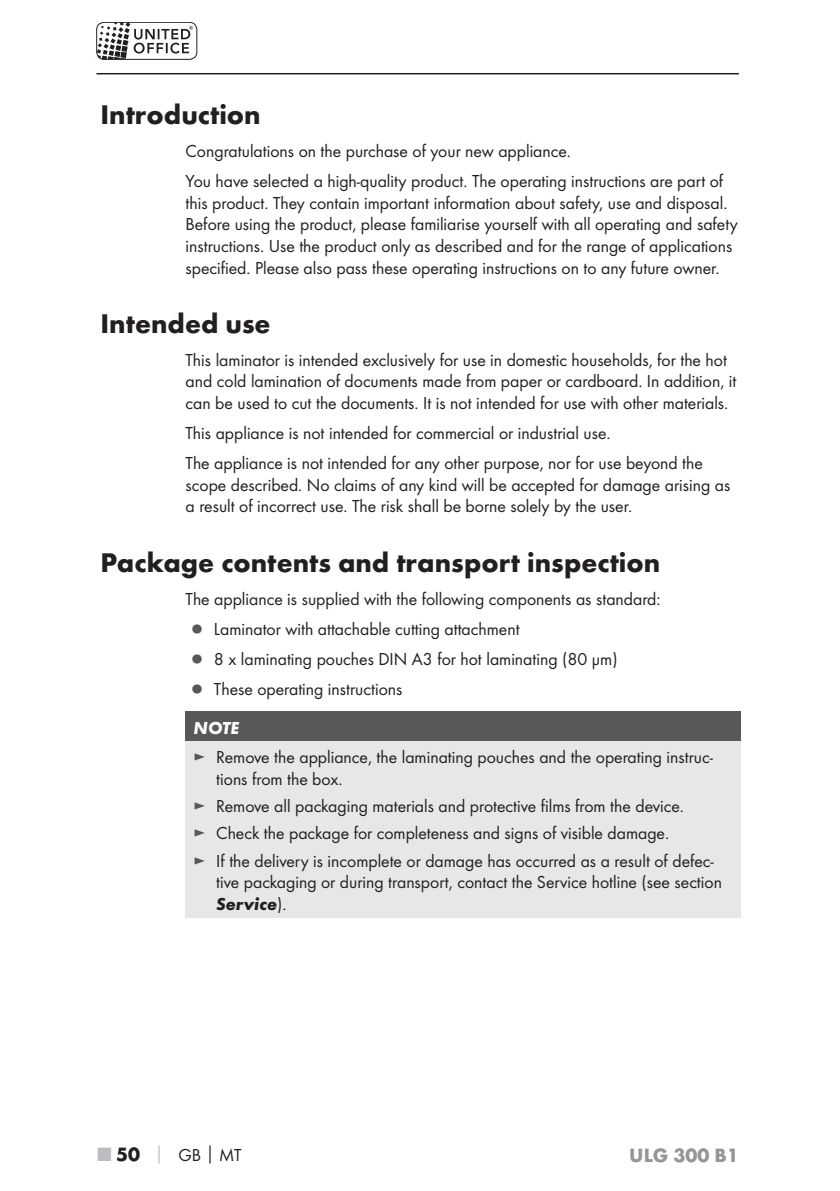
<style>
.page{position:relative;width:840px;height:1191px;background:#fff}
.page>*{position:absolute;margin:0;border:0;box-sizing:border-box;transform-origin:0 0}
.t1{font:700 28px "Futura";color:#231f20}
.t2{font:700 20px "Futura";color:#939598}
.t3{font:18px/21.6px "Futura Boo";color:#231f20}
.t4{font:italic 700 18px "Futura";color:#231f20}
.t5{font:italic 700 18px "Futura";color:#fff}
.s1{color:#57585a}
.s2{font-family:"Futura Boo";font-weight:400;font-style:normal}
.s3{font-family:"Futura";font-weight:700;font-size:20px;color:#bcbdc0}
.s4{font-family:"Futura";font-weight:700;font-size:20px}
.s5{font-family:"Futura";font-weight:700;color:#bcbdc0}
.s6{font-family:"Futura";font-weight:700}
</style>
<div class="page">
<svg style="left:97px;top:22px;width:96px;height:36px"></svg>
<div style="left:96px;top:22px;width:101px;height:38px;border:1px solid #231f20;border-radius:7px"></div>
<hr style="left:96px;top:73px;width:642px;height:1px;background:#231f20">
<div style="left:185px;top:711px;width:555px;height:30px;background:#57585a"></div>
<div style="left:185px;top:741px;width:555px;height:176px;background:#e6e7e9"></div>
<h1 class="t1" style="left:100px;top:104px;width:162px">Introduction</h1>
<p class="t3" style="left:185px;top:137px;width:539px;line-height:30px">Congratulations on the purchase of your new appliance.<br>You have selected a high-quality product. The operating instructions are part of</p>
<p class="t3" style="left:185px;top:193px;width:553px">this product. They contain important information about safety, use and disposal.<br>Before using the product, please familiarise yourself with all operating and safety instructions. Use the product only as described and for the range of applications specified. Please also pass these operating instructions on to any future owner.</p>
<h1 class="t1" style="left:100px;top:312px;width:172px">Intended use</h1>
<p class="t3" style="left:185px;top:350px;width:552px">This laminator is intended exclusively for use in domestic households, for the hot and cold lamination of documents made from paper or cardboard. In addition, it can be used to cut the documents. It is not intended for use with other materials.</p>
<p class="t3" style="left:185px;top:419px;width:518px;line-height:30px">This appliance is not intended for commercial or industrial use.<br>The appliance is not intended for any other purpose, nor for use beyond the</p>
<p class="t3" style="left:185px;top:475px;width:546px">scope described. No claims of any kind will be accepted for damage arising as a result of incorrect use. The risk shall be borne solely by the user.</p>
<h1 class="t1" style="left:100px;top:551px;width:561px">Package contents and transport inspection</h1>
<p class="t3" style="left:191px;top:584px;width:470px;line-height:30px;text-indent:-6px">The appliance is supplied with the following components as standard: <span class="s1">▯</span> Laminator with attachable cutting attachment<br><span class="s1">▯</span> 8 x laminating pouches DIN A3 for hot laminating (80 μm)<br><span class="s1">▯</span> These operating instructions</p>
<p class="t5" style="left:193px;top:720px;width:47px">NOTE</p>
<p class="t3" style="left:216px;top:747px;width:498px;text-indent:-23px"><span class="s1">►</span> Remove the appliance, the laminating pouches and the operating instruc&shy;tions from the box.</p>
<p class="t3" style="left:193px;top:793px;width:521px;line-height:27.2px"><span class="s1">►</span> Remove all packaging materials and protective films from the device.<br><span class="s1">►</span> Check the package for completeness and signs of visible damage.<br><span class="s1">►</span> If the delivery is incomplete or damage has occurred as a result of defec-</p>
<p class="t3" style="left:216px;top:872px;width:507px">tive packaging or during transport, contact the Service hotline (see section</p>
<p class="t4" style="left:216px;top:896px;width:72px">Service<span class="s2">).</span></p>
<p class="t3" style="left:98px;top:1145px;width:145px"><span class="s3">■</span> <span class="s4">50</span> <span class="s5">│</span> GB<span class="s6">│</span>MT</p>
<p class="t2" style="left:629px;top:1147px;width:111px">ULG 300 B1</p>
</div>
